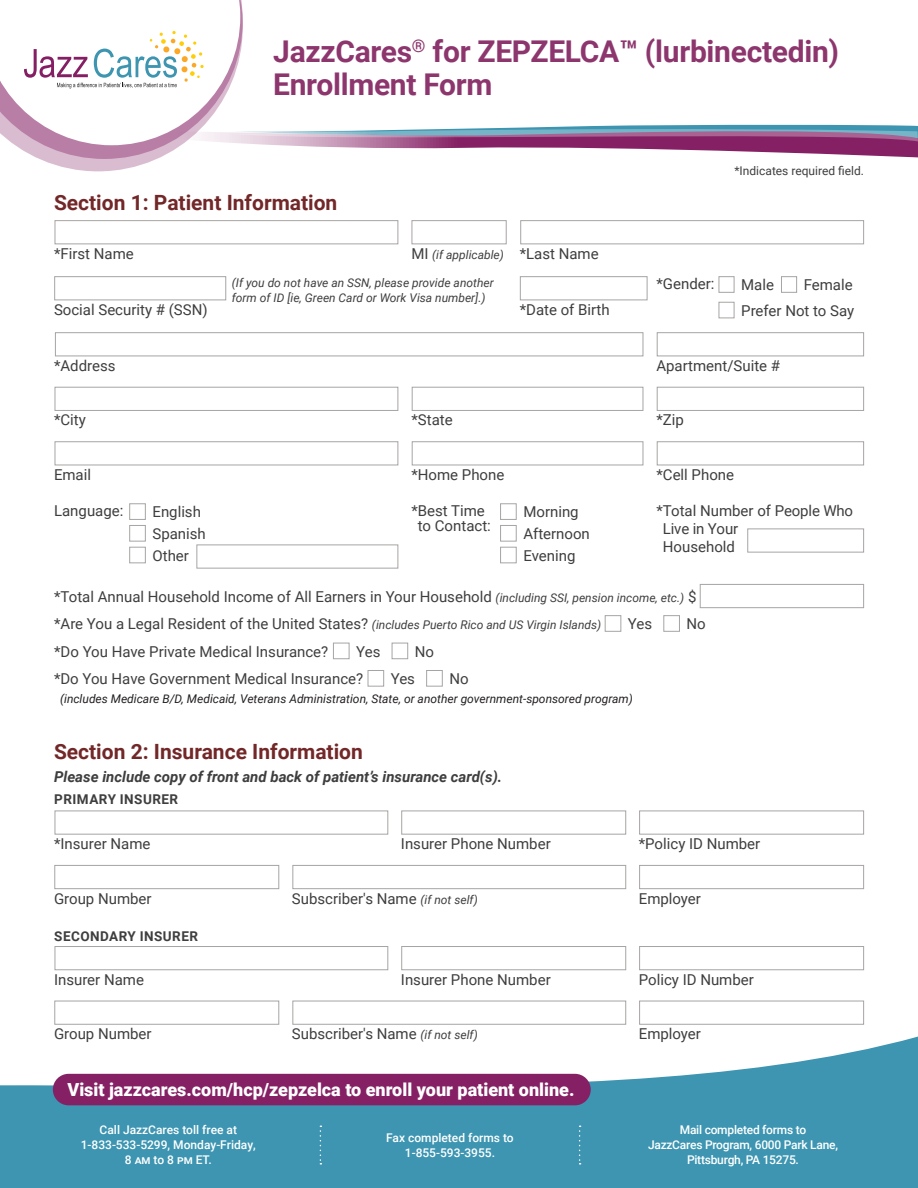
<style>
.page{position:relative;width:918px;height:1188px;background:#fff}
.page>*{position:absolute;margin:0;border:0;box-sizing:border-box;transform-origin:0 0}
.t1{font:700 30px/33px "Roboto";letter-spacing:-.01em;color:#8d366e}
.t2{font:700 21px "Roboto";color:#722728}
.t3{font:900 18px "Roboto";color:#fff}
.t4{font:15px/18px "Roboto";color:#3e3e3f;text-align:center}
.t5{font:italic 700 15px "Roboto";color:#3e3e3f}
.t6{font:700 13.5px "Roboto";letter-spacing:.035em;color:#3e3e3f}
.t7{font:500 12px/15px "Roboto";letter-spacing:-.01em;color:#fff;text-align:center}
.t8{font:italic 12px/15px "Roboto";color:#3e3e3f}
.t9{font:italic 12px "Roboto";color:#231f20}
.t10{font:12px "Roboto";color:#3e3e3f}
.s1{font-style:normal;font-size:15px}
.s2{font-style:italic;font-size:12px}
</style>
<div class="page">
<svg style="left:0;top:0;width:918px;height:171px"></svg>
<svg style="left:0;top:1037px;width:918px;height:151px;fill:#3d95b1"></svg>
<svg style="left:320px;top:1126px;width:1px;height:39px"></svg>
<svg style="left:579px;top:1126px;width:2px;height:39px"></svg>
<div style="left:53px;top:1074px;width:538px;height:31px;background:#852064;border-radius:16px"></div>
<div style="left:55px;top:220px;width:343px;height:24px;border:1px solid #a7a5a4"></div>
<div style="left:55px;top:332px;width:588px;height:24px;border:1px solid #a7a5a4"></div>
<div style="left:55px;top:387px;width:343px;height:24px;border:1px solid #a7a5a4"></div>
<div style="left:55px;top:441px;width:343px;height:24px;border:1px solid #a7a5a4"></div>
<div style="left:54px;top:276px;width:172px;height:24px;border:1px solid #a7a5a4"></div>
<div style="left:520px;top:220px;width:344px;height:24px;border:1px solid #a7a5a4"></div>
<div style="left:657px;top:332px;width:207px;height:24px;border:1px solid #a7a5a4"></div>
<div style="left:520px;top:276px;width:127px;height:24px;border:1px solid #a7a5a4"></div>
<div style="left:719px;top:276px;width:15px;height:17px;border:1px solid #a7a5a4"></div>
<div style="left:781px;top:276px;width:16px;height:17px;border:1px solid #a7a5a4"></div>
<div style="left:719px;top:302px;width:15px;height:16px;border:1px solid #a7a5a4"></div>
<div style="left:500px;top:503px;width:17px;height:17px;border:1px solid #a7a5a4"></div>
<div style="left:500px;top:525px;width:17px;height:17px;border:1px solid #a7a5a4"></div>
<div style="left:500px;top:547px;width:17px;height:16px;border:1px solid #a7a5a4"></div>
<div style="left:412px;top:220px;width:95px;height:24px;border:1px solid #a7a5a4"></div>
<div style="left:412px;top:387px;width:231px;height:24px;border:1px solid #a7a5a4"></div>
<div style="left:412px;top:441px;width:231px;height:24px;border:1px solid #a7a5a4"></div>
<div style="left:657px;top:387px;width:207px;height:24px;border:1px solid #a7a5a4"></div>
<div style="left:657px;top:441px;width:207px;height:24px;border:1px solid #a7a5a4"></div>
<div style="left:747px;top:529px;width:117px;height:24px;border:1px solid #a7a5a4"></div>
<div style="left:129px;top:503px;width:17px;height:17px;border:1px solid #a7a5a4"></div>
<div style="left:129px;top:525px;width:17px;height:17px;border:1px solid #a7a5a4"></div>
<div style="left:129px;top:547px;width:17px;height:16px;border:1px solid #a7a5a4"></div>
<div style="left:196px;top:545px;width:202px;height:24px;border:1px solid #a7a5a4"></div>
<div style="left:700px;top:584px;width:164px;height:24px;border:1px solid #a7a5a4"></div>
<div style="left:605px;top:615px;width:16px;height:17px;border:1px solid #a7a5a4"></div>
<div style="left:663px;top:615px;width:17px;height:17px;border:1px solid #a7a5a4"></div>
<div style="left:333px;top:643px;width:16px;height:16px;border:1px solid #a7a5a4"></div>
<div style="left:392px;top:643px;width:16px;height:16px;border:1px solid #a7a5a4"></div>
<div style="left:368px;top:670px;width:16px;height:17px;border:1px solid #a7a5a4"></div>
<div style="left:426px;top:670px;width:17px;height:17px;border:1px solid #a7a5a4"></div>
<div style="left:55px;top:811px;width:333px;height:24px;border:1px solid #a7a5a4"></div>
<div style="left:55px;top:946px;width:333px;height:24px;border:1px solid #a7a5a4"></div>
<div style="left:401px;top:811px;width:225px;height:24px;border:1px solid #a7a5a4"></div>
<div style="left:401px;top:946px;width:225px;height:24px;border:1px solid #a7a5a4"></div>
<div style="left:54px;top:865px;width:225px;height:24px;border:1px solid #a7a5a4"></div>
<div style="left:54px;top:1001px;width:225px;height:24px;border:1px solid #a7a5a4"></div>
<div style="left:639px;top:811px;width:225px;height:24px;border:1px solid #a7a5a4"></div>
<div style="left:639px;top:946px;width:225px;height:24px;border:1px solid #a7a5a4"></div>
<div style="left:292px;top:865px;width:334px;height:24px;border:1px solid #a7a5a4"></div>
<div style="left:292px;top:1001px;width:334px;height:24px;border:1px solid #a7a5a4"></div>
<div style="left:639px;top:865px;width:225px;height:24px;border:1px solid #a7a5a4"></div>
<div style="left:639px;top:1001px;width:225px;height:24px;border:1px solid #a7a5a4"></div>
<p class="t1" style="left:273px;top:33px;width:567px">JazzCares<sup>®</sup> for ZEPZELCA™ (lurbinectedin)<br>Enrollment Form</p>
<p class="t10" style="left:734px;top:163px;width:131px">*Indicates required field.</p>
<p class="t2" style="left:54px;top:187px;width:285px">Section 1: Patient Information</p>
<p class="t4" style="left:54px;top:244px;width:81px">*First Name</p>
<p class="t8" style="left:411px;top:247px;width:94px"><span class="s1">MI</span> (if applicable)</p>
<p class="t4" style="left:520px;top:244px;width:81px">*Last Name</p>
<p class="t4" style="left:54px;top:300px;width:155px">Social Security # (SSN)</p>
<p class="t8" style="left:232px;top:275px;width:263px">(If you do not have an SSN, please provide another form of ID [ie, Green Card or Work Visa number].)</p>
<p class="t4" style="left:520px;top:300px;width:92px">*Date of Birth</p>
<p class="t4" style="left:656px;top:274px;width:60px">*Gender:</p>
<p class="t4" style="left:741px;top:275px;width:34px">Male</p>
<p class="t4" style="left:804px;top:275px;width:50px">Female</p>
<p class="t4" style="left:741px;top:301px;width:115px">Prefer Not to Say</p>
<p class="t4" style="left:54px;top:356px;width:63px">*Address</p>
<p class="t4" style="left:656px;top:356px;width:125px">Apartment/Suite #</p>
<p class="t4" style="left:54px;top:410px;width:33px">*City</p>
<p class="t4" style="left:411px;top:410px;width:43px">*State</p>
<p class="t4" style="left:656px;top:410px;width:29px">*Zip</p>
<p class="t4" style="left:54px;top:465px;width:39px">Email</p>
<p class="t4" style="left:54px;top:501px;width:71px">Language:</p>
<p class="t4" style="left:152px;top:502px;width:50px">English</p>
<p class="t4" style="left:152px;top:524px;width:55px">Spanish</p>
<p class="t4" style="left:152px;top:546px;width:38px">Other</p>
<p class="t4" style="left:411px;top:465px;width:95px">*Home Phone</p>
<p class="t4" style="left:411px;top:503px;width:81px;line-height:15px">*Best Time to Contact:</p>
<p class="t4" style="left:523px;top:502px;width:57px">Morning</p>
<p class="t4" style="left:523px;top:524px;width:68px">Afternoon</p>
<p class="t4" style="left:523px;top:546px;width:54px">Evening</p>
<p class="t4" style="left:656px;top:465px;width:79px">*Cell Phone</p>
<p class="t4" style="left:663px;top:501px;width:192px;text-align:left;text-indent:-6px">*Total Number of People Who<br>Live in Your<br>Household</p>
<p class="t4" style="left:54px;top:587px;width:644px">*Total Annual Household Income of All Earners in Your Household <span class="s2">(including SSI, pension income, etc.)</span> $</p>
<p class="t4" style="left:54px;top:614px;width:549px">*Are You a Legal Resident of the United States? <span class="s2">(includes Puerto Rico and US Virgin Islands)</span></p>
<p class="t4" style="left:628px;top:614px;width:26px">Yes</p>
<p class="t4" style="left:687px;top:614px;width:21px">No</p>
<p class="t4" style="left:54px;top:642px;width:276px">*Do You Have Private Medical Insurance?</p>
<p class="t4" style="left:356px;top:642px;width:26px">Yes</p>
<p class="t4" style="left:415px;top:642px;width:21px">No</p>
<p class="t4" style="left:54px;top:669px;width:311px">*Do You Have Government Medical Insurance?</p>
<p class="t4" style="left:391px;top:669px;width:26px">Yes</p>
<p class="t4" style="left:449px;top:669px;width:21px">No</p>
<p class="t9" style="left:60px;top:690px;width:574px">(includes Medicare B/D, Medicaid, Veterans Administration, State, or another government-sponsored program)</p>
<p class="t2" style="left:54px;top:737px;width:310px">Section 2: Insurance Information</p>
<p class="t5" style="left:54px;top:766px;width:450px">Please include copy of front and back of patient’s insurance card(s).</p>
<p class="t6" style="left:54px;top:790px;width:125px">PRIMARY INSURER</p>
<p class="t4" style="left:54px;top:834px;width:98px">*Insurer Name</p>
<p class="t4" style="left:401px;top:834px;width:151px">Insurer Phone Number</p>
<p class="t4" style="left:639px;top:834px;width:123px">*Policy ID Number</p>
<p class="t4" style="left:54px;top:889px;width:99px">Group Number</p>
<p class="t4" style="left:292px;top:889px;width:188px">Subscriber's Name <span class="s2">(if not self)</span></p>
<p class="t4" style="left:639px;top:889px;width:64px">Employer</p>
<p class="t6" style="left:54px;top:926px;width:145px">SECONDARY INSURER</p>
<p class="t4" style="left:54px;top:970px;width:91px">Insurer Name</p>
<p class="t4" style="left:401px;top:970px;width:151px">Insurer Phone Number</p>
<p class="t4" style="left:639px;top:970px;width:117px">Policy ID Number</p>
<p class="t4" style="left:54px;top:1024px;width:99px">Group Number</p>
<p class="t4" style="left:292px;top:1024px;width:188px">Subscriber's Name <span class="s2">(if not self)</span></p>
<p class="t4" style="left:639px;top:1024px;width:64px">Employer</p>
<p class="t3" style="left:67px;top:1077px;width:509px">Visit jazzcares.com/hcp/zepzelca to enroll your patient online.</p>
<p class="t7" style="left:81px;top:1122px;width:176px">Call JazzCares toll free at<br>1-833-533-5299, Monday-Friday,<br>8 am to 8 pm ET.</p>
<p class="t7" style="left:648px;top:1122px;width:191px">Mail completed forms to<br>JazzCares Program, 6000 Park Lane,<br>Pittsburgh, PA 15275.</p>
<p class="t7" style="left:386px;top:1129px;width:129px">Fax completed forms to<br>1-855-593-3955.</p>
</div>
